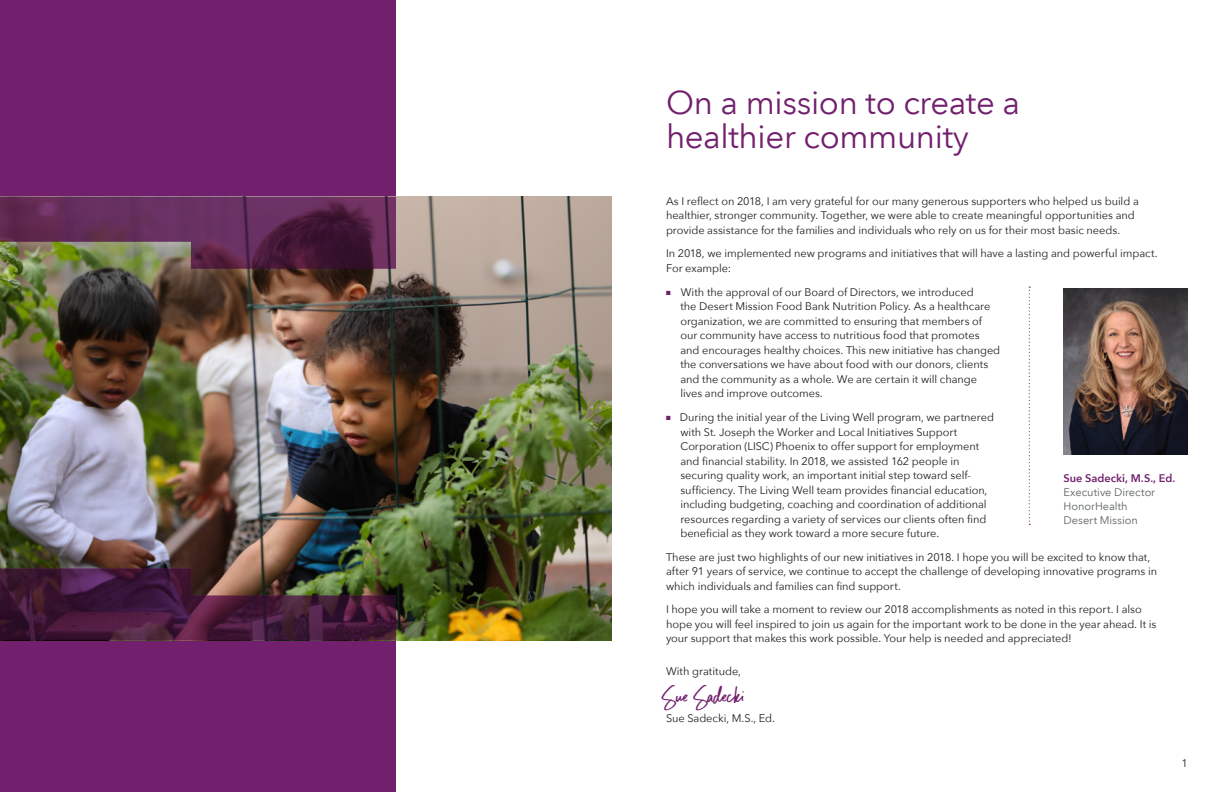
<style>
.page{position:relative;width:1224px;height:792px;background:#fff}
.page>*{position:absolute;margin:0;border:0;box-sizing:border-box;transform-origin:0 0}
.t1{font:36.4px "Backlash Script";color:#72206d}
.t2{font:33px/34px "Avenir Next LT Pro";letter-spacing:-.01em;color:#72206d}
.t3{font:11px/14.5px "Avenir Next";letter-spacing:-.005em;color:#231f20}
.t4{font:11px/14px "Avenir Next LT Pro";letter-spacing:-.005em;color:#5e6367}
.t5{font:600 11px "Avenir Next";color:#72206d}
.s1{color:#72206d}
</style>
<div class="page">
<div style="left:0;top:0;width:396px;height:792px;background:#72206d"></div>
<img style="left:0;top:197px;width:612px;height:444px">
<svg style="left:0;top:197px;width:396px;height:72px;background:#623a52"></svg>
<img style="left:0;top:568px;width:396px;height:73px">
<img style="left:1064px;top:288px;width:124px;height:167px">
<svg style="left:1029px;top:287px;width:1px;height:238px"></svg>
<h2 class="t2" style="left:666px;top:86px;width:356px">On a mission to create a healthier community</h2>
<p class="t3" style="left:666px;top:193px;width:474px">As I reflect on 2018, I am very grateful for our many generous supporters who helped us build a healthier, stronger community. Together, we were able to create meaningful opportunities and provide assistance for the families and individuals who rely on us for their most basic needs.</p>
<p class="t3" style="left:666px;top:246px;width:493px">In 2018, we implemented new programs and initiatives that will have a lasting and powerful impact.<br>For example:</p>
<p class="t3" style="left:680px;top:284px;width:321px;text-indent:-14px"><span class="s1">■</span> With the approval of our Board of Directors, we introduced<br>the Desert Mission Food Bank Nutrition Policy. As a healthcare organization, we are committed to ensuring that members of our community have access to nutritious food that promotes and encourages healthy choices. This new initiative has changed the conversations we have about food with our donors, clients and the community as a whole. We are certain it will change lives and improve outcomes.</p>
<p class="t3" style="left:680px;top:410px;width:315px;text-indent:-14px"><span class="s1">■</span> During the initial year of the Living Well program, we partnered with St. Joseph the Worker and Local Initiatives Support Corporation (LISC) Phoenix to offer support for employment and financial stability. In 2018, we assisted 162 people in securing quality work, an important initial step toward self&shy;sufficiency. The Living Well team provides financial education, including budgeting, coaching and coordination of additional resources regarding a variety of services our clients often find beneficial as they work toward a more secure future.</p>
<p class="t3" style="left:666px;top:549px;width:493px">These are just two highlights of our new initiatives in 2018. I hope you will be excited to know that, after 91 years of service, we continue to accept the challenge of developing innovative programs in which individuals and families can find support.</p>
<p class="t3" style="left:666px;top:602px;width:492px">I hope you will take a moment to review our 2018 accomplishments as noted in this report. I also hope you will feel inspired to join us again for the important work to be done in the year ahead. It is your support that makes this work possible. Your help is needed and appreciated!</p>
<p class="t3" style="left:666px;top:663px;width:77px">With gratitude,</p>
<p class="t3" style="left:666px;top:710px;width:110px">Sue Sadecki, M.S., Ed.</p>
<p class="t5" style="left:1064px;top:469px;width:113px">Sue Sadecki, M.S., Ed.</p>
<p class="t4" style="left:1064px;top:485px;width:93px">Executive Director<br>HonorHealth<br>Desert Mission</p>
<h1 class="t1" style="left:662px;top:678px;width:84px">Sue Sadecki</h1>
<p class="t3" style="left:1182px;top:755px;width:8px">1</p>
</div>
